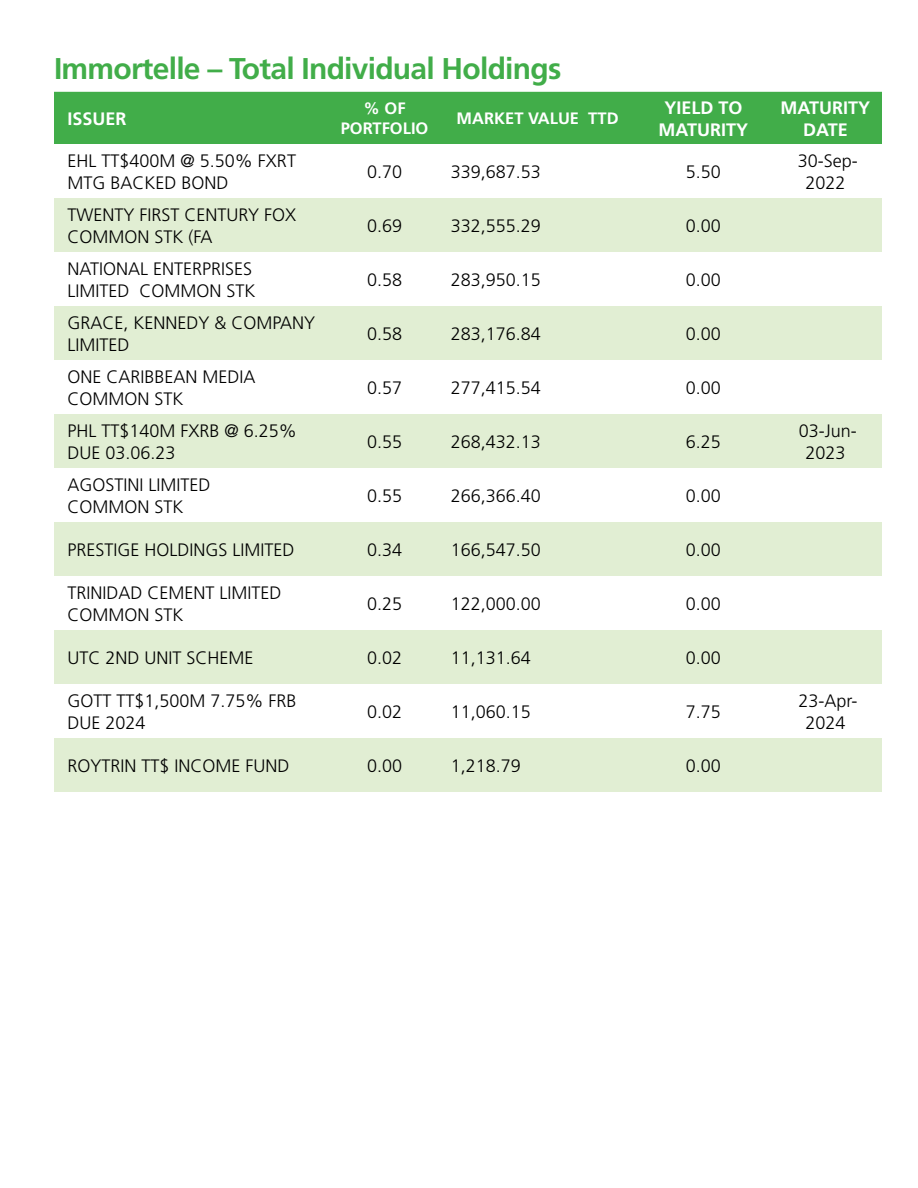
<style>
.page{position:relative;width:918px;height:1188px;background:#fff}
.page>*{position:absolute;margin:0;border:0;box-sizing:border-box;transform-origin:0 0}
.t1{font:700 30px "Frutiger";letter-spacing:-.025em;color:#41ad49}
.t2{font:300 18px/21.6px "Frutiger";color:#000}
.t3{font:700 18px/21.6px "Frutiger";color:#fff;text-align:center}
.t4{font:700 16.5px/19.8px "Frutiger";color:#fff;text-align:center}
</style>
<div class="page">
<div style="left:54px;top:92px;width:828px;height:52px;background:#41ad49"></div>
<svg style="left:54px;top:198px;width:828px;height:594px;fill:#e1eed3"></svg>
<h1 class="t1" style="left:54px;top:51px;width:509px">Immortelle – Total Individual Holdings</h1>
<p class="t3" style="left:68px;top:108px;width:61px">ISSUER</p>
<p class="t4" style="left:341px;top:99px;width:89px">% OF<br>PORTFOLIO</p>
<p class="t4" style="left:457px;top:109px;width:163px">MARKET VALUE TTD</p>
<p class="t3" style="left:659px;top:97px;width:91px">YIELD TO<br>MATURITY</p>
<p class="t3" style="left:781px;top:97px;width:91px">MATURITY<br>DATE</p>
<p class="t2" style="left:67px;top:150px;width:230px">EHL TT$400M @ 5.50% FXRT<br>MTG BACKED BOND</p>
<p class="t2" style="left:367px;top:161px;width:37px">0.70</p>
<p class="t2" style="left:451px;top:161px;width:92px">339,687.53</p>
<p class="t2" style="left:686px;top:161px;width:37px">5.50</p>
<p class="t2" style="left:798px;top:150px;width:62px;text-align:center">30-Sep-<br>2022</p>
<p class="t2" style="left:67px;top:204px;width:230px">TWENTY FIRST CENTURY FOX<br>COMMON STK (FA</p>
<p class="t2" style="left:367px;top:215px;width:37px">0.69</p>
<p class="t2" style="left:451px;top:215px;width:92px">332,555.29</p>
<p class="t2" style="left:686px;top:215px;width:37px">0.00</p>
<p class="t2" style="left:67px;top:258px;width:190px">NATIONAL ENTERPRISES<br>LIMITED COMMON STK</p>
<p class="t2" style="left:367px;top:269px;width:37px">0.58</p>
<p class="t2" style="left:451px;top:269px;width:92px">283,950.15</p>
<p class="t2" style="left:686px;top:269px;width:37px">0.00</p>
<p class="t2" style="left:67px;top:312px;width:249px">GRACE, KENNEDY &amp; COMPANY<br>LIMITED</p>
<p class="t2" style="left:367px;top:323px;width:37px">0.58</p>
<p class="t2" style="left:451px;top:323px;width:92px">283,176.84</p>
<p class="t2" style="left:686px;top:323px;width:37px">0.00</p>
<p class="t2" style="left:67px;top:366px;width:190px">ONE CARIBBEAN MEDIA<br>COMMON STK</p>
<p class="t2" style="left:367px;top:377px;width:37px">0.57</p>
<p class="t2" style="left:451px;top:377px;width:92px">277,415.54</p>
<p class="t2" style="left:686px;top:377px;width:37px">0.00</p>
<p class="t2" style="left:67px;top:420px;width:231px">PHL TT$140M FXRB @ 6.25%<br>DUE 03.06.23</p>
<p class="t2" style="left:367px;top:431px;width:37px">0.55</p>
<p class="t2" style="left:451px;top:431px;width:92px">268,432.13</p>
<p class="t2" style="left:686px;top:431px;width:37px">6.25</p>
<p class="t2" style="left:799px;top:420px;width:60px;text-align:center">03-Jun-<br>2023</p>
<p class="t2" style="left:67px;top:474px;width:144px">AGOSTINI LIMITED<br>COMMON STK</p>
<p class="t2" style="left:367px;top:485px;width:37px">0.55</p>
<p class="t2" style="left:451px;top:485px;width:92px">266,366.40</p>
<p class="t2" style="left:686px;top:485px;width:37px">0.00</p>
<p class="t2" style="left:67px;top:539px;width:228px">PRESTIGE HOLDINGS LIMITED</p>
<p class="t2" style="left:367px;top:539px;width:37px">0.34</p>
<p class="t2" style="left:451px;top:539px;width:92px">166,547.50</p>
<p class="t2" style="left:686px;top:539px;width:37px">0.00</p>
<p class="t2" style="left:67px;top:582px;width:216px">TRINIDAD CEMENT LIMITED<br>COMMON STK</p>
<p class="t2" style="left:367px;top:593px;width:37px">0.25</p>
<p class="t2" style="left:451px;top:593px;width:92px">122,000.00</p>
<p class="t2" style="left:686px;top:593px;width:37px">0.00</p>
<p class="t2" style="left:67px;top:647px;width:188px">UTC 2ND UNIT SCHEME</p>
<p class="t2" style="left:367px;top:647px;width:37px">0.02</p>
<p class="t2" style="left:451px;top:647px;width:82px">11,131.64</p>
<p class="t2" style="left:686px;top:647px;width:37px">0.00</p>
<p class="t2" style="left:67px;top:690px;width:231px">GOTT TT$1,500M 7.75% FRB<br>DUE 2024</p>
<p class="t2" style="left:367px;top:701px;width:37px">0.02</p>
<p class="t2" style="left:451px;top:701px;width:82px">11,060.15</p>
<p class="t2" style="left:686px;top:701px;width:37px">7.75</p>
<p class="t2" style="left:798px;top:690px;width:61px;text-align:center">23-Apr-<br>2024</p>
<p class="t2" style="left:68px;top:755px;width:224px">ROYTRIN TT$ INCOME FUND</p>
<p class="t2" style="left:367px;top:755px;width:37px">0.00</p>
<p class="t2" style="left:451px;top:755px;width:72px">1,218.79</p>
<p class="t2" style="left:686px;top:755px;width:37px">0.00</p>
</div>
